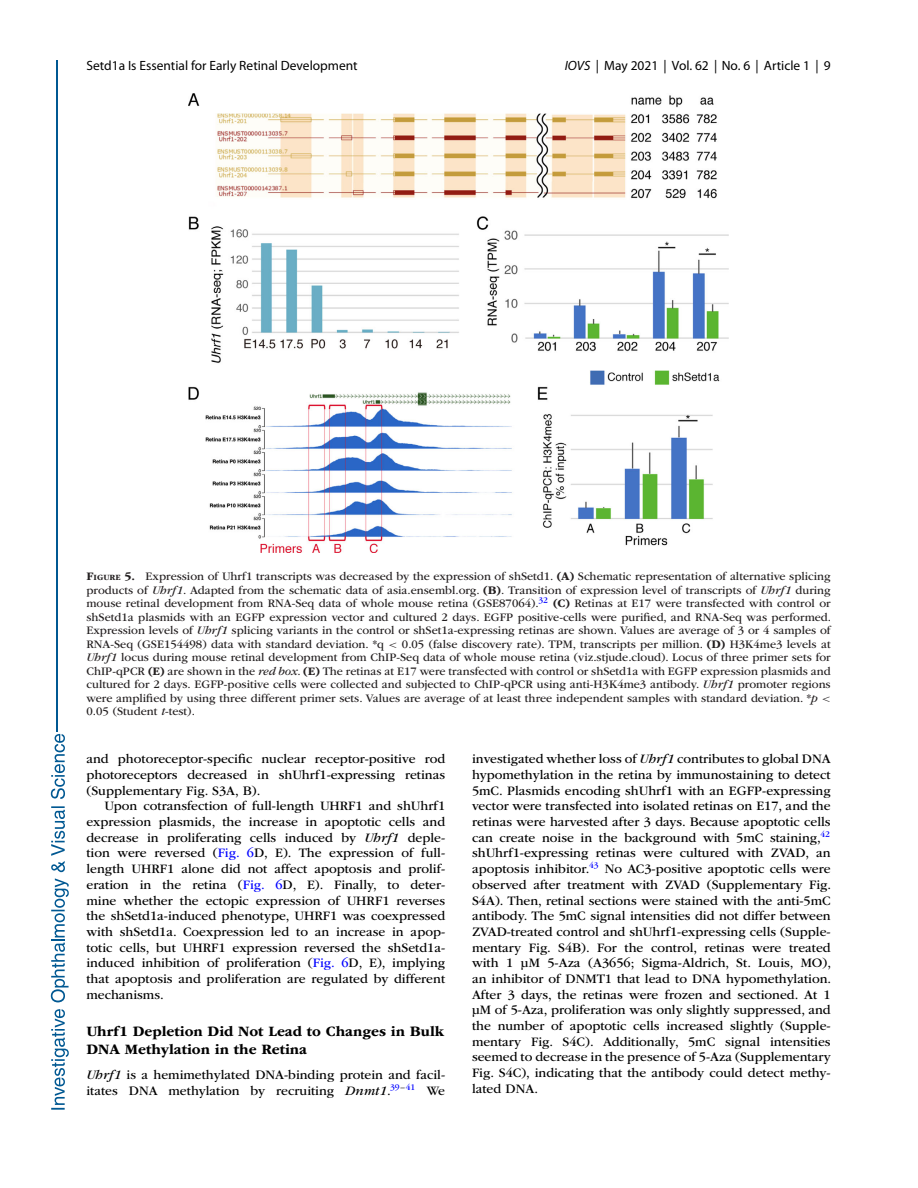
<style>
.page{position:relative;width:918px;height:1188px;background:#fff}
.page>*{position:absolute;margin:0;border:0;box-sizing:border-box;transform-origin:0 0}
.t1{font:700 15px/18px "ITC Garamond Std";color:#000}
.t2{font:13.5px/15.8px "ITC Garamond Std";color:#000;text-align:justify}
.t3{font:13.5px "Myriad Pro";color:#000}
.t4{font:12px/13.5px "ITC Garamond Std";color:#231f20;text-align:justify}
.s1{font-style:italic}
.s2{font-weight:700}
.s3{font-weight:700;font-size:8.4px}
.s4{font-family:"RMTMI"}
.s5{color:#00f}
</style>
<div class="page">
<hr style="left:57px;top:60px;width:1px;height:672px;background:#005892">
<svg style="left:51px;top:734px;width:18px;height:376px"></svg>
<img style="left:189px;top:94px;width:540px;height:458px">
<p class="t3" style="left:86px;top:57px;width:273px">Setd1a Is Essential for Early Retinal Development</p>
<p class="t3" style="left:565px;top:57px;width:267px"><span class="s1">IOVS</span> | May 2021 | Vol. 62 | No. 6 | Article 1 | 9</p>
<p class="t4" style="left:86px;top:571px;width:746px"><span class="s2">F</span><span class="s3">IGURE</span> <span class="s2">5.</span> Expression of Uhrf1 transcripts was decreased by the expression of shSetd1. <span class="s2">(A)</span> Schematic representation of alternative splicing products of <span class="s1">Uhrf1</span>. Adapted from the schematic data of asia.ensembl.org. <span class="s2">(B)</span>. Transition of expression level of transcripts of <span class="s1">Uhrf1</span> during mouse retinal development from RNA-Seq data of whole mouse retina (GSE87064).<sup>32</sup> <span class="s2">(C)</span> Retinas at E17 were transfected with control or shSetd1a plasmids with an EGFP expression vector and cultured 2 days. EGFP positive-cells were purified, and RNA-Seq was performed.<br>Expression levels of <span class="s1">Uhrf1</span> splicing variants in the control or shSet1a-expressing retinas are shown. Values are average of 3 or 4 samples of RNA-Seq (GSE154498) data with standard deviation. *q <span class="s4">&lt;</span> 0.05 (false discovery rate). TPM, transcripts per million. <span class="s2">(D)</span> H3K4me3 levels at <span class="s1">Uhrf1</span> locus during mouse retinal development from ChIP-Seq data of whole mouse retina (viz.stjude.cloud). Locus of three primer sets for ChIP-qPCR <span class="s2">(E)</span> are shown in the <span class="s1">red box</span>. <span class="s2">(E)</span> The retinas at E17 were transfected with control or shSetd1a with EGFP expression plasmids and cultured for 2 days. EGFP-positive cells were collected and subjected to ChIP-qPCR using anti-H3K4me3 antibody. <span class="s1">Uhrf1</span> promoter regions were amplified by using three different primer sets. Values are average of at least three independent samples with standard deviation. *<span class="s1">p</span> <span class="s4">&lt; </span>0.05 (Student <span class="s1">t</span>-test).</p>
<p class="t2" style="left:86px;top:752px;width:360px">and photoreceptor-specific nuclear receptor-positive rod photoreceptors decreased in shUhrf1-expressing retinas (Supplementary Fig. S3A, B).</p>
<p class="t2" style="left:86px;top:799px;width:360px;text-indent:18px">Upon cotransfection of full-length UHRF1 and shUhrf1 expression plasmids, the increase in apoptotic cells and decrease in proliferating cells induced by <span class="s1">Uhrf1</span> deple&shy;tion were reversed (<span class="s5">Fig. 6</span>D, E). The expression of full&shy;length UHRF1 alone did not affect apoptosis and prolif&shy;eration in the retina (<span class="s5">Fig. 6</span>D, E). Finally, to deter&shy;mine whether the ectopic expression of UHRF1 reverses the shSetd1a-induced phenotype, UHRF1 was coexpressed with shSetd1a. Coexpression led to an increase in apop&shy;totic cells, but UHRF1 expression reversed the shSetd1a&shy;induced inhibition of proliferation (<span class="s5">Fig. 6</span>D, E), implying that apoptosis and proliferation are regulated by different mechanisms.</p>
<p class="t1" style="left:86px;top:1024px;width:359px">Uhrf1 Depletion Did Not Lead to Changes in Bulk<br>DNA Methylation in the Retina</p>
<p class="t2" style="left:86px;top:1068px;width:360px"><span class="s1">Uhrf1</span> is a hemimethylated DNA-binding protein and facil&shy;itates DNA methylation by recruiting <span class="s1">Dnmt1</span>.<sup>39</sup><sup>–</sup><sup>41</sup> We</p>
<p class="t2" style="left:472px;top:752px;width:361px">investigated whether loss of <span class="s1">Uhrf1</span> contributes to global DNA hypomethylation in the retina by immunostaining to detect 5mC. Plasmids encoding shUhrf1 with an EGFP-expressing vector were transfected into isolated retinas on E17, and the retinas were harvested after 3 days. Because apoptotic cells can create noise in the background with 5mC staining,<sup>42 </sup>shUhrf1-expressing retinas were cultured with ZVAD, an apoptosis inhibitor.<sup>43</sup> No AC3-positive apoptotic cells were observed after treatment with ZVAD (Supplementary Fig.<br>S4A). Then, retinal sections were stained with the anti-5mC antibody. The 5mC signal intensities did not differ between ZVAD-treated control and shUhrf1-expressing cells (Supple&shy;mentary Fig. S4B). For the control, retinas were treated with 1 μM 5-Aza (A3656; Sigma-Aldrich, St. Louis, MO), an inhibitor of DNMT1 that lead to DNA hypomethylation.<br>After 3 days, the retinas were frozen and sectioned. At 1 μM of 5-Aza, proliferation was only slightly suppressed, and the number of apoptotic cells increased slightly (Supple&shy;mentary Fig. S4C). Additionally, 5mC signal intensities seemed to decrease in the presence of 5-Aza (Supplementary Fig. S4C), indicating that the antibody could detect methy&shy;lated DNA.</p>
</div>
